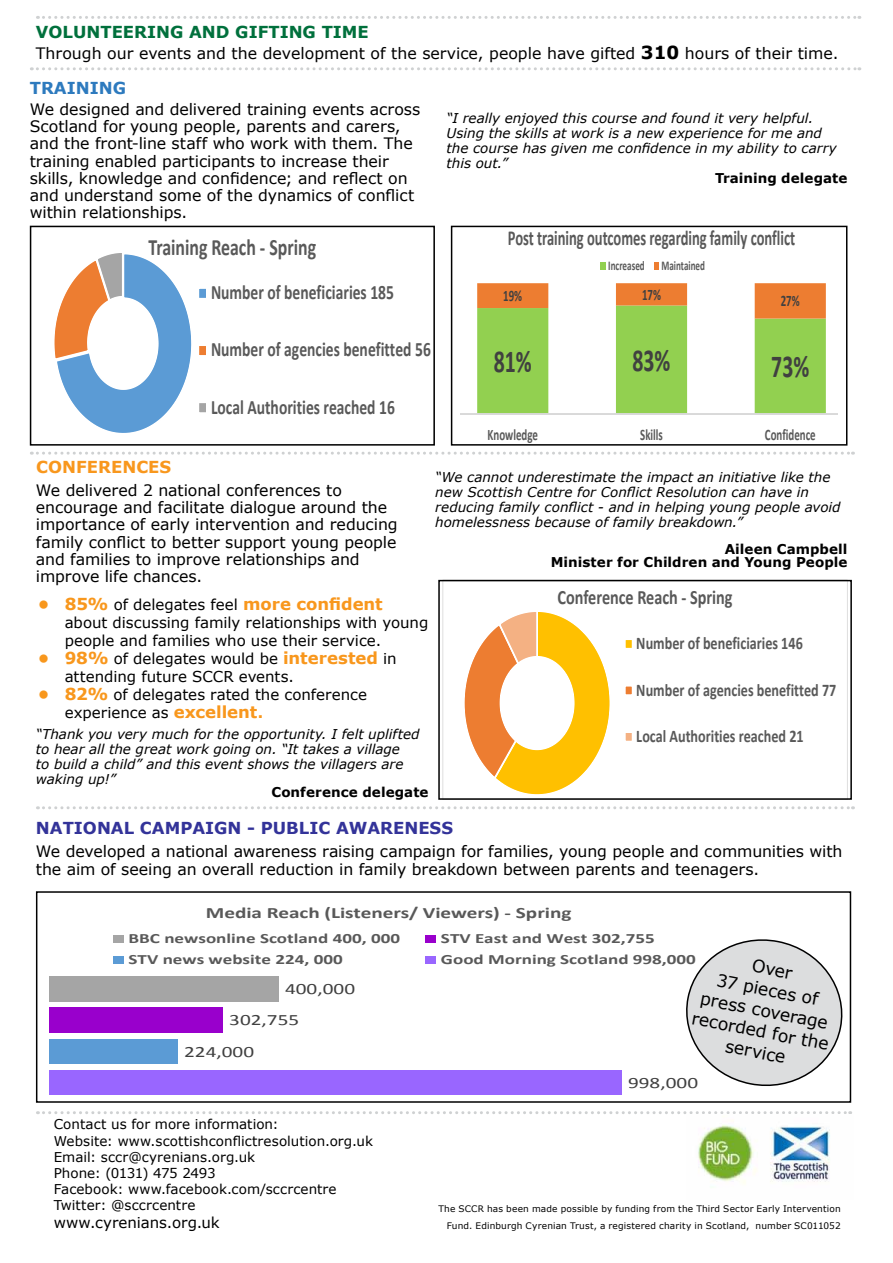
<style>
.page{position:relative;width:893px;height:1263px;background:#fff}
.page>*{position:absolute;margin:0;border:0;box-sizing:border-box;transform-origin:0 0}
.t1{font:700 32.1px "Calibri";color:#404040;scale:.68 1}
.t2{font:700 23.4px "Calibri";color:#595959;scale:.76 1}
.t3{font:700 21.45px "Calibri";color:#595959;scale:.68 1}
.t4{font:700 20.4px "Calibri";color:#595959;scale:.76 1}
.t5{font:700 20.4px "Calibri";color:#595959;scale:.8 1}
.t6{font:700 18.9px "Calibri";color:#595959;scale:.89 1}
.t7{font:700 17.85px "Calibri";color:#595959;scale:.8 1}
.t8{font:17.25px/21px "Verdana";color:#000;text-align:center}
.t9{font:700 16.5px "Verdana";color:#f8971d}
.t10{font:700 16.5px "Verdana";color:#339}
.t11{font:700 16.5px "Verdana";color:#00703c}
.t12{font:700 16.5px "Verdana";color:#2d7abe}
.t13{font:700 16.05px "Calibri";color:#595959;scale:.68 1}
.t14{font:700 16.05px "Calibri";color:#404040;scale:.68 1}
.t15{font:15.75px/17.2px "Verdana";letter-spacing:-.005em;color:#000}
.t16{font:700 15.75px "Calibri";color:#595959;scale:1.35 1}
.t17{font:15.75px "Calibri";color:#404040;scale:1.35 1}
.t18{font:700 15.75px "Calibri";color:#595959;scale:.89 1}
.t19{font:15px/18px "Verdana";color:#000}
.t20{font:700 14.1px "Calibri";color:#595959;scale:1.35 1}
.t21{font:italic 13.5px/15px "Verdana";color:#000}
.t22{font:13.5px/16.2px "Verdana";letter-spacing:.005em;color:#000}
.t23{font:700 13.5px/13.5px "Verdana";letter-spacing:.005em;color:#000;text-align:right}
.t24{font:700 13.35px "Calibri";color:#595959;scale:.68 1}
.t25{font:9px/17.2px "Verdana";letter-spacing:.02em;color:#000;text-align:right}
.s1{font-weight:700;font-size:18px}
.s2{font-weight:400;font-size:15px;color:#000}
.s3{font-weight:700;font-size:16.5px;color:#f8971d}
.s4{font-weight:700;color:#f8971d}
</style>
<div class="page">
<svg style="left:49px;top:935px;width:573px;height:160px"></svg>
<svg style="left:37px;top:1111px;width:814px;height:3px"></svg>
<img style="left:698px;top:1125px;width:132px;height:59px">
<svg style="left:31px;top:67px;width:829px;height:3px"></svg>
<svg style="left:464px;top:612px;width:168px;height:183px"></svg>
<svg style="left:37px;top:806px;width:816px;height:3px"></svg>
<svg style="left:37px;top:16px;width:823px;height:3px"></svg>
<svg style="left:686px;top:939px;width:157px;height:147px"></svg>
<svg style="left:31px;top:249px;width:822px;height:206px"></svg>
<div style="left:30px;top:226px;width:405px;height:220px;border:2px solid #000"></div>
<div style="left:451px;top:226px;width:396px;height:220px;border:2px solid #000"></div>
<div style="left:438px;top:580px;width:414px;height:220px;border:2px solid #000"></div>
<div style="left:36px;top:891px;width:815px;height:212px;border:2px solid #000"></div>
<p class="t11" style="left:36px;top:20px;width:334px">VOLUNTEERING AND GIFTING TIME</p>
<p class="t15" style="left:36px;top:44px;width:804px">Through our events and the development of the service, people have gifted <span class="s1">310</span> hours of their time.</p>
<p class="t12" style="left:30px;top:76px;width:98px">TRAINING</p>
<p class="t15" style="left:30px;top:100px;width:392px">We designed and delivered training events across Scotland for young people, parents and carers, and the front-line staff who work with them. The training enabled participants to increase their skills, knowledge and confidence; and reflect on and understand some of the dynamics of conflict within relationships.</p>
<p class="t6" style="left:156px;top:228px;width:179px">Training Reach - Spring</p>
<h2 class="t2" style="left:149px;top:232px;width:222px">Training Reach - Spring</h2>
<p class="t4" style="left:211px;top:279px;width:242px">Number of beneficiaries 185</p>
<p class="t4" style="left:211px;top:337px;width:291px">Number of agencies benefitted 56</p>
<p class="t4" style="left:211px;top:394px;width:243px">Local Authorities reached 16</p>
<p class="t18" style="left:243px;top:343px;width:204px">Number of agencies benefitted</p>
<p class="t21" style="left:446px;top:110px;width:392px">“I really enjoyed this course and found it very helpful.<br>Using the skills at work is a new experience for me and the course has given me confidence in my ability to carry this out.”</p>
<p class="t23" style="left:715px;top:171px;width:134px">Training delegate</p>
<h3 class="t3" style="left:508px;top:224px;width:424px">Post training outcomes regarding family conflict</h3>
<p class="t24" style="left:608px;top:257px;width:144px">Increased Maintained</p>
<p class="t14" style="left:503px;top:286px;width:29px">19%</p>
<p class="t14" style="left:642px;top:284px;width:29px">17%</p>
<p class="t14" style="left:781px;top:291px;width:29px">27%</p>
<h1 class="t1" style="left:494px;top:341px;width:57px">81%</h1>
<h1 class="t1" style="left:632px;top:340px;width:57px">83%</h1>
<h1 class="t1" style="left:771px;top:346px;width:57px">73%</h1>
<p class="t13" style="left:488px;top:424px;width:76px">Knowledge</p>
<p class="t13" style="left:640px;top:424px;width:35px">Skills</p>
<p class="t13" style="left:765px;top:424px;width:76px">Confidence</p>
<p class="t9" style="left:36px;top:456px;width:137px">CONFERENCES</p>
<p class="t15" style="left:36px;top:481px;width:363px">We delivered 2 national conferences to encourage and facilitate dialogue around the importance of early intervention and reducing family conflict to better support young people and families to improve relationships and improve life chances.</p>
<p class="t21" style="left:435px;top:469px;width:407px">“We cannot underestimate the impact an initiative like the new Scottish Centre for Conflict Resolution can have in reducing family conflict - and in helping young people avoid homelessness because of family breakdown.”</p>
<p class="t23" style="left:551px;top:541px;width:298px">Aileen Campbell<br>Minister for Children and Young People</p>
<p class="t9" style="left:38px;top:592px;width:347px">• 85% <span class="s2">of delegates feel</span> more confident</p>
<p class="t19" style="left:65px;top:613px;width:365px">about discussing family relationships with young people and families who use their service.</p>
<p class="t19" style="left:65px;top:649px;width:334px;text-indent:-27px"><span class="s3">• 98%</span> of delegates would be <span class="s3">interested</span> in attending future SCCR events.</p>
<p class="t19" style="left:65px;top:685px;width:304px;text-indent:-27px"><span class="s3">• 82%</span> of delegates rated the conference experience as <span class="s3">excellent</span><span class="s4">.</span></p>
<p class="t21" style="left:36px;top:726px;width:385px">“Thank you very much for the opportunity. I felt uplifted to hear all the great work going on. “It takes a village<br>to build a child” and this event shows the villagers are waking up!”</p>
<p class="t23" style="left:271px;top:785px;width:159px">Conference delegate</p>
<p class="t10" style="left:36px;top:816px;width:419px">NATIONAL CAMPAIGN - PUBLIC AWARENESS</p>
<p class="t5" style="left:558px;top:584px;width:220px">Conference Reach - Spring</p>
<p class="t7" style="left:636px;top:632px;width:210px">Number of beneficiaries 146</p>
<p class="t7" style="left:636px;top:678px;width:252px">Number of agencies benefitted 77</p>
<p class="t7" style="left:636px;top:725px;width:211px">Local Authorities reached 21</p>
<p class="t15" style="left:36px;top:842px;width:808px;line-height:18px">We developed a national awareness raising campaign for families, young people and communities with the aim of seeing an overall reduction in family breakdown between parents and teenagers.</p>
<p class="t16" style="left:206px;top:903px;width:272px">Media Reach (Listeners/ Viewers) - Spring</p>
<p class="t20" style="left:129px;top:929px;width:203px">BBC newsonline Scotland 400, 000</p>
<p class="t20" style="left:441px;top:929px;width:160px">STV East and West 302,755</p>
<p class="t20" style="left:129px;top:950px;width:160px">STV news website 224, 000</p>
<p class="t20" style="left:441px;top:950px;width:190px">Good Morning Scotland 998,000</p>
<p class="t8" style="left:706px;top:945px;width:141px;rotate:11deg">Over<br>37 pieces of press coverage recorded for the service</p>
<p class="t17" style="left:285px;top:979px;width:53px">400,000</p>
<p class="t17" style="left:229px;top:1010px;width:53px">302,755</p>
<p class="t17" style="left:184px;top:1041px;width:53px">224,000</p>
<p class="t17" style="left:628px;top:1073px;width:53px">998,000</p>
<p class="t22" style="left:54px;top:1116px;width:321px">Contact us for more information:<br>Website: www.scottishconflictresolution.org.uk Email: sccr@cyrenians.org.uk<br>Phone: (0131) 475 2493<br>Facebook: www.facebook.com/sccrcentre Twitter: @sccrcentre</p>
<p class="t19" style="left:54px;top:1214px;width:168px">www.cyrenians.org.uk</p>
<p class="t25" style="left:438px;top:1200px;width:404px">The SCCR has been made possible by funding from the Third Sector Early Intervention<br>Fund. Edinburgh Cyrenian Trust, a registered charity in Scotland, number SC011052</p>
</div>
